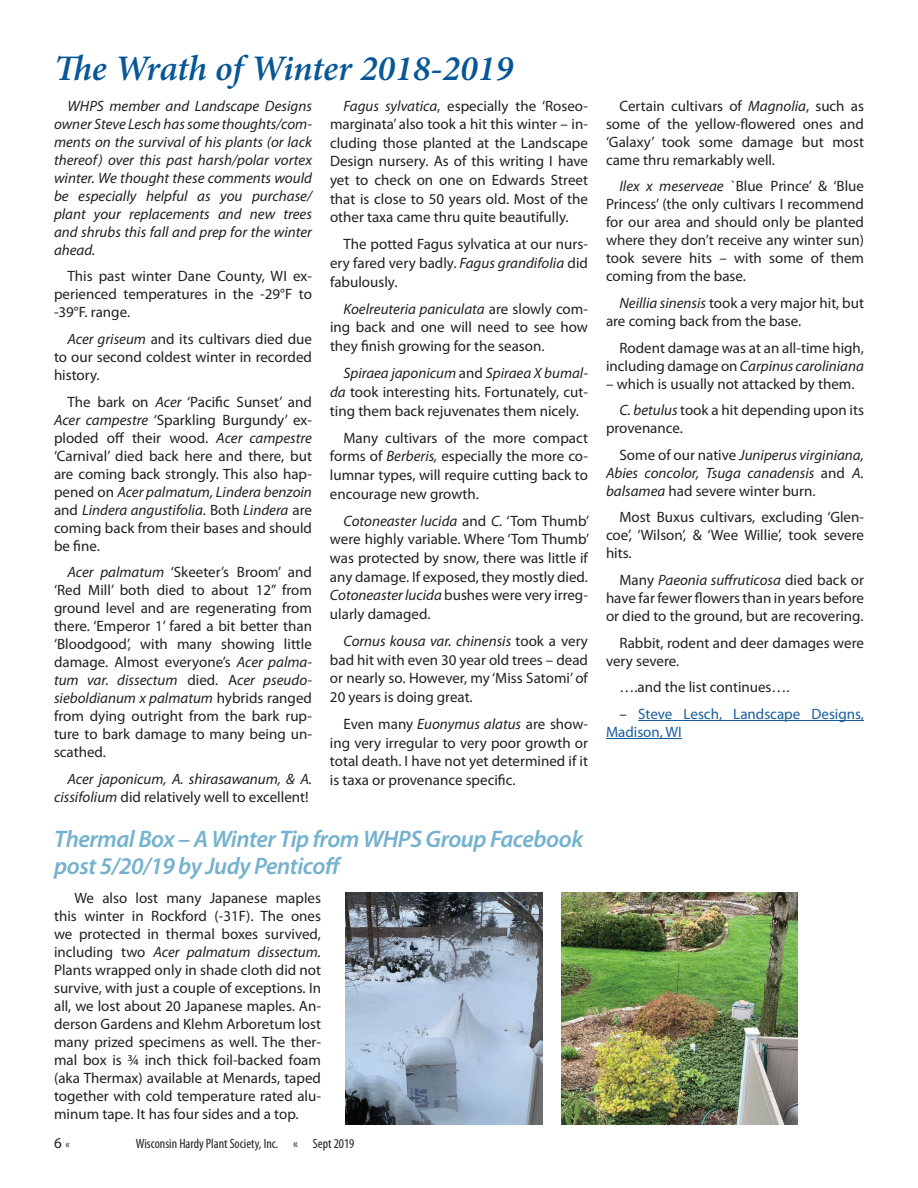
<style>
.page{position:relative;width:918px;height:1188px;background:#fff}
.page>*{position:absolute;margin:0;border:0;box-sizing:border-box;transform-origin:0 0}
.t1{font:italic 600 36px "Minion Pro";letter-spacing:-.005em;color:#075797}
.t2{font:italic 600 24px/27px "Myriad Pro";letter-spacing:-.02em;color:#74b2cd}
.t3{font:15px/18px "Myriad Pro";color:#231f20;text-align:justify}
.t4{font:italic 15px/18px "Myriad Pro";color:#231f20;text-align:justify}
.t5{font:15px/18px "Myriad Pro";color:#175d9e}
.t6{font:condensed 13.5px "Myriad Pro";color:#231f20}
.s1{font-style:italic}
.s2{font-style:normal}
.s3{font-stretch:condensed;font-size:12px}
.s4{color:#231f20}
</style>
<div class="page">
<hr style="left:638px;top:720px;width:226px;height:1px;background:#175d9e">
<hr style="left:606px;top:738px;width:76px;height:1px;background:#175d9e">
<img style="left:346px;top:892px;width:197px;height:232px">
<img style="left:562px;top:892px;width:235px;height:232px">
<h1 class="t1" style="left:54px;top:43px;width:460px">The Wrath of Winter 2018-2019</h1>
<p class="t4" style="left:54px;top:96px;width:260px;text-indent:14px">WHPS member and Landscape Designs owner Steve Lesch has some thoughts/com&shy;ments on the survival of his plants (or lack thereof) over this past harsh/polar vortex winter. We thought these comments would be especially helpful as you purchase/ plant your replacements and new trees and shrubs this fall and prep for the winter ahead.</p>
<p class="t3" style="left:54px;top:267px;width:260px;text-indent:13px">This past winter Dane County, WI ex&shy;perienced temperatures in the -29°F to -39°F. range.</p>
<p class="t3" style="left:54px;top:330px;width:260px;text-indent:14px"><span class="s1">Acer griseum</span> and its cultivars died due to our second coldest winter in recorded history.</p>
<p class="t3" style="left:54px;top:392px;width:260px;text-indent:14px">The bark on <span class="s1">Acer</span> ‘Pacific Sunset’ and <span class="s1">Acer campestre</span> ‘Sparkling Burgundy’ ex&shy;ploded off their wood. <span class="s1">Acer campestre </span>‘Carnival’ died back here and there, but are coming back strongly. This also hap&shy;pened on <span class="s1">Acer palmatum, Lindera benzoin </span>and <span class="s1">Lindera angustifolia</span>. Both <span class="s1">Lindera</span> are coming back from their bases and should be fine.</p>
<p class="t3" style="left:54px;top:563px;width:260px;text-indent:14px"><span class="s1">Acer palmatum</span> ‘Skeeter’s Broom’ and ‘Red Mill’ both died to about 12” from ground level and are regenerating from there. ‘Emperor 1’ fared a bit better than ‘Bloodgood’, with many showing little damage. Almost everyone’s <span class="s1">Acer palma&shy;tum var. dissectum</span> died. A<span class="s1">cer pseudo&shy;sieboldianum x palmatum</span> hybrids ranged from dying outright from the bark rup&shy;ture to bark damage to many being un&shy;scathed.</p>
<p class="t4" style="left:54px;top:770px;width:260px;text-align:right">Acer japonicum, A. shirasawanum, &amp; A. cissifolium <span class="s2">did relatively well to excellent!</span></p>
<p class="t3" style="left:330px;top:96px;width:260px;line-height:18.6px;text-indent:14px"><span class="s1">Fagus sylvatica</span>, especially the ‘Roseo&shy;marginata’ also took a hit this winter – in&shy;cluding those planted at the Landscape Design nursery. As of this writing I have yet to check on one on Edwards Street that is close to 50 years old. Most of the other taxa came thru quite beautifully.</p>
<p class="t3" style="left:330px;top:235px;width:260px;line-height:18.6px;text-indent:14px">The potted Fagus sylvatica at our nurs&shy;ery fared very badly. <span class="s1">Fagus grandifolia</span> did fabulously.</p>
<p class="t3" style="left:330px;top:299px;width:259px;line-height:18.6px;text-indent:14px"><span class="s1">Koelreuteria paniculata</span> are slowly com&shy;ing back and one will need to see how they finish growing for the season.</p>
<p class="t3" style="left:330px;top:364px;width:260px;line-height:18.6px;text-indent:14px"><span class="s1">Spiraea japonicum</span> and <span class="s1">Spiraea X bumal&shy;da</span> took interesting hits. Fortunately, cut&shy;ting them back rejuvenates them nicely.</p>
<p class="t3" style="left:330px;top:428px;width:260px;line-height:18.6px;text-indent:13px">Many cultivars of the more compact forms of <span class="s1">Berberis,</span> especially the more co&shy;lumnar types, will require cutting back to encourage new growth.</p>
<p class="t3" style="left:330px;top:511px;width:261px;line-height:18.6px;text-indent:14px"><span class="s1">Cotoneaster lucida</span> and <span class="s1">C.</span> ‘Tom Thumb’ were highly variable. Where ‘Tom Thumb’ was protected by snow, there was little if any damage. If exposed, they mostly died.<br><span class="s1">Cotoneaster lucida</span> bushes were very irreg&shy;ularly damaged.</p>
<p class="t3" style="left:330px;top:631px;width:260px;line-height:18.6px;text-indent:13px"><span class="s1">Cornus kousa var. chinensis</span> took a very bad hit with even 30 year old trees – dead or nearly so. However, my ‘Miss Satomi’ of 20 years is doing great.</p>
<p class="t3" style="left:330px;top:715px;width:260px;line-height:18.6px;text-indent:13px">Even many <span class="s1">Euonymus alatus</span> are show&shy;ing very irregular to very poor growth or total death. I have not yet determined if it is taxa or provenance specific.</p>
<h2 class="t2" style="left:54px;top:825px;width:531px">Thermal Box – A Winter Tip from WHPS Group Facebook post 5/20/19 by Judy Penticoff</h2>
<p class="t3" style="left:54px;top:889px;width:268px;text-indent:20px">We also lost many Japanese maples this winter in Rockford (-31F). The ones we protected in thermal boxes survived, including two <span class="s1">Acer palmatum dissectum.<br></span>Plants wrapped only in shade cloth did not survive, with just a couple of exceptions. In all, we lost about 20 Japanese maples. An&shy;derson Gardens and Klehm Arboretum lost many prized specimens as well. The ther&shy;mal box is ¾ inch thick foil-backed foam (aka Thermax) available at Menards, taped together with cold temperature rated alu&shy;minum tape. It has four sides and a top.</p>
<p class="t3" style="left:54px;top:1134px;width:17px">6 <span class="s3">«</span></p>
<p class="t6" style="left:136px;top:1136px;width:220px">Wisconsin Hardy Plant Society, Inc. « Sept 2019</p>
<p class="t3" style="left:606px;top:96px;width:259px;text-indent:14px">Certain cultivars of <span class="s1">Magnolia</span>, such as some of the yellow-flowered ones and ‘Galaxy’ took some damage but most came thru remarkably well.</p>
<p class="t3" style="left:606px;top:177px;width:260px;text-indent:14px"><span class="s1">Ilex x meserveae</span> `Blue Prince’ &amp; ‘Blue Princess’ (the only cultivars I recommend for our area and should only be planted where they don’t receive any winter sun) took severe hits – with some of them coming from the base.</p>
<p class="t3" style="left:606px;top:294px;width:260px;text-indent:14px"><span class="s1">Neillia sinensis</span> took a very major hit, but are coming back from the base.</p>
<p class="t3" style="left:606px;top:338px;width:260px;text-align:right">Rodent damage was at an all-time high, including damage on <span class="s1">Carpinus caroliniana</span></p>
<p class="t3" style="left:620px;top:370px;width:246px;line-height:26.7px;text-indent:-14px">– which is usually not attacked by them.<br><span class="s1">C. betulus</span> took a hit depending upon its</p>
<p class="t3" style="left:620px;top:415px;width:246px;line-height:26.7px;text-indent:-14px">provenance.<br>Some of our native <span class="s1">Juniperus virginiana,</span></p>
<p class="t4" style="left:606px;top:464px;width:259px">Abies concolor, Tsuga canadensis <span class="s2">and</span> A. balsamea <span class="s2">had severe winter burn.</span></p>
<p class="t3" style="left:606px;top:508px;width:260px;text-indent:14px">Most Buxus cultivars, excluding ‘Glen&shy;coe’, ‘Wilson’, &amp; ‘Wee Willie’, took severe hits.</p>
<p class="t3" style="left:606px;top:571px;width:260px;text-indent:14px">Many <span class="s1">Paeonia suffruticosa</span> died back or have far fewer flowers than in years before or died to the ground, but are recovering.</p>
<p class="t3" style="left:606px;top:633px;width:259px;text-indent:14px">Rabbit, rodent and deer damages were very severe.</p>
<p class="t3" style="left:620px;top:678px;width:172px">….and the list continues….</p>
<p class="t5" style="left:606px;top:705px;width:259px;text-indent:14px"><span class="s4">–</span> Steve Lesch, Landscape Designs,<br>Madison, WI</p>
</div>
